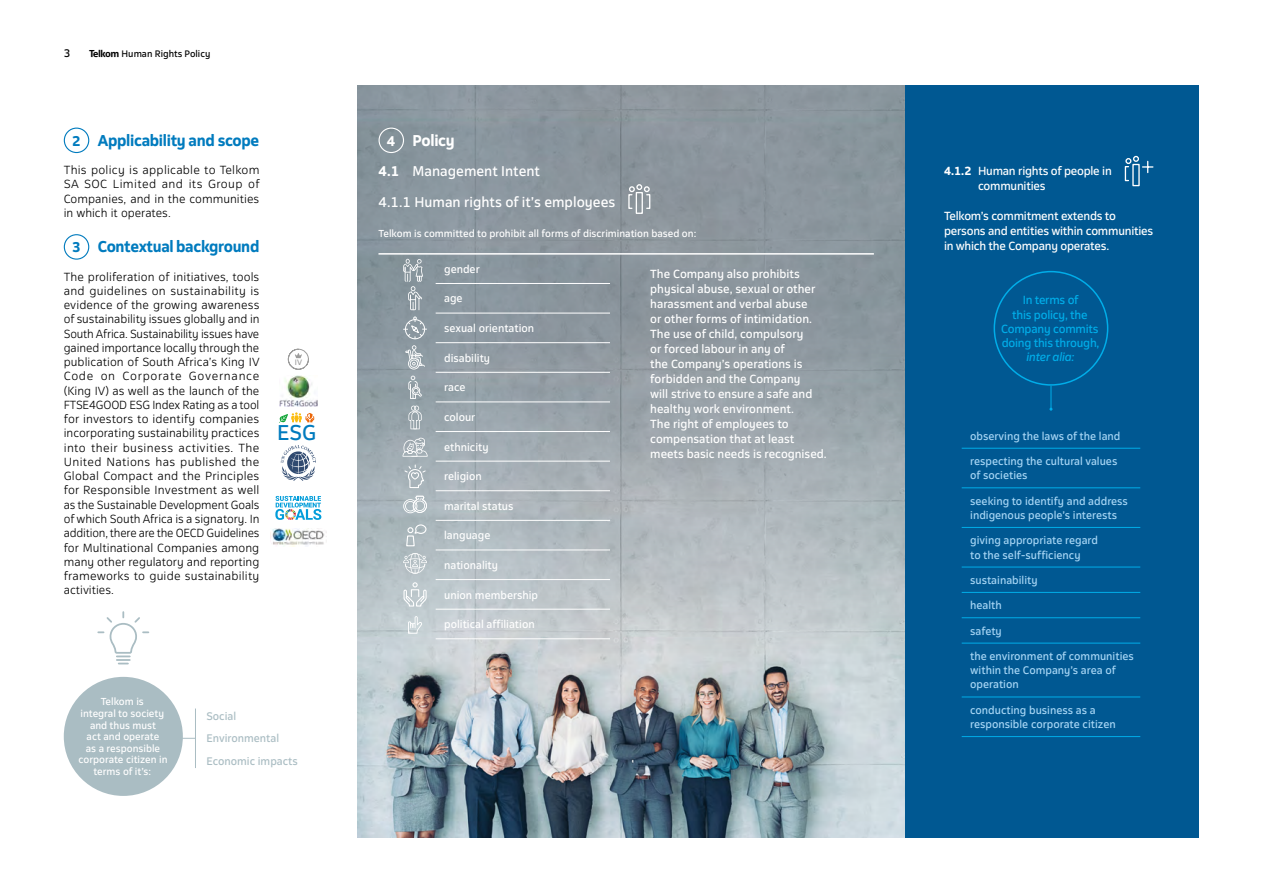
<style>
.page{position:relative;width:1263px;height:893px;background:#fff}
.page>*{position:absolute;margin:0;border:0;box-sizing:border-box;transform-origin:0 0}
.t1{font:20.4px "Telkom 123";color:#007bbe}
.t2{font:700 15px "Telkom 123";letter-spacing:-.02em;color:#007bbe}
.t3{font:700 15px "Telkom 123";letter-spacing:-.02em;color:#fff}
.t4{font:13.5px "Telkom 123";color:#fff}
.t5{font:300 11.25px/14.2px "Telkom 123";letter-spacing:.005em;color:#000;text-align:justify}
.t6{font:11.25px/15px "Telkom 123";color:#fff}
.t7{font:11.25px/15px "Telkom 123";letter-spacing:-.02em;color:#fff}
.t8{font:11.25px/14.2px "Telkom 123";letter-spacing:-.02em;color:#00ade9;text-align:center}
.t9{font:italic 11.25px "Telkom 123";letter-spacing:-.02em;color:#00ade9}
.t10{font:10.5px/14.2px "Telkom 123";color:#a7d6f5}
.t11{font:10.5px "Telkom 123";color:#fff}
.t12{font:10.5px/22.8px "Telkom 123";color:#aabdc3}
.t13{font:10.5px "Telkom 123";color:#000}
.t14{font:9.75px/11.6px "Telkom 123";color:#fff;text-align:center}
.t15{font:9px "Telkom 123";color:#000}
.t16{font:7.5px "Telkom 123";color:#9d9d9c}
.s1{font-weight:700}
.s2{font-size:13.5px}
</style>
<div class="page">
<img style="left:357px;top:652px;width:548px;height:186px">
<svg style="left:357px;top:85px;width:548px;height:567px;background:#9ca6ac"></svg>
<div style="left:64px;top:128px;width:25px;height:25px;border:1px solid #007bbe;border-radius:50%"></div>
<div style="left:64px;top:234px;width:25px;height:26px;border:1px solid #007bbe;border-radius:50%"></div>
<img style="left:279px;top:375px;width:38px;height:31px">
<svg style="left:275px;top:496px;width:46px;height:24px"></svg>
<svg style="left:281px;top:445px;width:35px;height:36px"></svg>
<img style="left:272px;top:528px;width:53px;height:19px">
<div style="left:64px;top:677px;width:119px;height:119px;background:#aabdc3;border-radius:50%"></div>
<svg style="left:97px;top:611px;width:53px;height:53px"></svg>
<hr style="left:195px;top:708px;width:1px;height:60px;background:#aabdc3">
<svg style="left:183px;top:738px;width:12px;height:1px"></svg>
<div style="left:906px;top:85px;width:293px;height:753px;background:#005892"></div>
<hr style="left:436px;top:283px;width:174px;height:1px;background:#fff">
<hr style="left:436px;top:313px;width:174px;height:1px;background:#fff">
<hr style="left:436px;top:342px;width:174px;height:1px;background:#fff">
<hr style="left:436px;top:372px;width:174px;height:1px;background:#fff">
<hr style="left:436px;top:402px;width:174px;height:1px;background:#fff">
<hr style="left:436px;top:431px;width:174px;height:1px;background:#fff">
<hr style="left:436px;top:461px;width:174px;height:1px;background:#fff">
<hr style="left:436px;top:490px;width:174px;height:1px;background:#fff">
<hr style="left:436px;top:520px;width:174px;height:1px;background:#fff">
<hr style="left:436px;top:550px;width:174px;height:1px;background:#fff">
<hr style="left:436px;top:579px;width:174px;height:1px;background:#fff">
<hr style="left:436px;top:609px;width:174px;height:1px;background:#fff">
<hr style="left:436px;top:638px;width:174px;height:1px;background:#fff">
<hr style="left:378px;top:253px;width:496px;height:2px;background:#fff">
<div style="left:378px;top:128px;width:26px;height:25px;border:1px solid #fff;border-radius:50%"></div>
<svg style="left:1124px;top:155px;width:30px;height:32px"></svg>
<hr style="left:962px;top:448px;width:178px;height:1px;background:#00ade9">
<hr style="left:962px;top:487px;width:178px;height:1px;background:#00ade9">
<hr style="left:962px;top:527px;width:178px;height:1px;background:#00ade9">
<hr style="left:962px;top:567px;width:178px;height:1px;background:#00ade9">
<hr style="left:962px;top:592px;width:178px;height:1px;background:#00ade9">
<hr style="left:962px;top:617px;width:178px;height:1px;background:#00ade9">
<hr style="left:962px;top:643px;width:178px;height:1px;background:#00ade9">
<hr style="left:962px;top:697px;width:178px;height:1px;background:#00ade9">
<hr style="left:962px;top:736px;width:178px;height:1px;background:#00ade9">
<div style="left:993px;top:271px;width:115px;height:115px;border:2px solid #00ade9;border-radius:50%"></div>
<svg style="left:1049px;top:386px;width:3px;height:25px"></svg>
<svg style="left:288px;top:348px;width:21px;height:22px"></svg>
<svg style="left:403px;top:316px;width:24px;height:23px"></svg>
<svg style="left:404px;top:465px;width:22px;height:23px"></svg>
<svg style="left:403px;top:582px;width:24px;height:25px"></svg>
<svg style="left:405px;top:345px;width:20px;height:25px"></svg>
<svg style="left:402px;top:438px;width:26px;height:19px"></svg>
<svg style="left:403px;top:496px;width:24px;height:17px"></svg>
<svg style="left:408px;top:616px;width:14px;height:18px"></svg>
<svg style="left:403px;top:553px;width:24px;height:21px"></svg>
<svg style="left:408px;top:376px;width:14px;height:23px"></svg>
<svg style="left:408px;top:406px;width:14px;height:23px"></svg>
<svg style="left:406px;top:524px;width:20px;height:22px"></svg>
<svg style="left:403px;top:259px;width:20px;height:51px"></svg>
<svg style="left:279px;top:412px;width:35px;height:11px"></svg>
<svg style="left:628px;top:183px;width:23px;height:32px"></svg>
<p class="t13" style="left:64px;top:47px;width:8px">3</p>
<p class="t15" style="left:89px;top:48px;width:123px"><span class="s1">Telkom</span> Human Rights Policy</p>
<h2 class="t2" style="left:72px;top:130px;width:189px"><span class="s2">2</span> Applicability and scope</h2>
<p class="t5" style="left:64px;top:162px;width:197px">This policy is applicable to Telkom SA SOC Limited and its Group of Companies, and in the communities in which it operates.</p>
<h2 class="t2" style="left:72px;top:237px;width:189px"><span class="s2">3</span> Contextual background</h2>
<p class="t5" style="left:64px;top:269px;width:197px">The proliferation of initiatives, tools and guidelines on sustainability is evidence of the growing awareness of sustainability issues globally and in South Africa. Sustainability issues have gained importance locally through the publication of South Africa’s King IV Code on Corporate Governance (King IV) as well as the launch of the FTSE4GOOD ESG Index Rating as a tool for investors to identify companies incorporating sustainability practices into their business activities. The United Nations has published the Global Compact and the Principles for Responsible Investment as well as the Sustainable Development Goals of which South Africa is a signatory. In addition, there are the OECD Guidelines for Multinational Companies among many other regulatory and reporting frameworks to guide sustainability activities.</p>
<p class="t16" style="left:295px;top:357px;width:9px">IV</p>
<h1 class="t1" style="left:277px;top:419px;width:41px">ESG</h1>
<p class="t14" style="left:79px;top:696px;width:91px">Telkom is<br>integral to society and thus must<br>act and operate<br>as a responsible corporate citizen in terms of it’s:</p>
<p class="t12" style="left:206px;top:704px;width:93px">Social<br>Environmental<br>Economic impacts</p>
<h2 class="t3" style="left:387px;top:130px;width:69px"><span class="s2">4</span> Policy</h2>
<p class="t4" style="left:378px;top:162px;width:163px"><span class="s1">4.1</span> Management Intent</p>
<p class="t4" style="left:378px;top:193px;width:238px">4.1.1 Human rights of it’s employees</p>
<p class="t14" style="left:378px;top:227px;width:319px">Telkom is committed to prohibit all forms of discrimination based on:</p>
<p class="t6" style="left:650px;top:266px;width:178px">The Company also prohibits physical abuse, sexual or other harassment and verbal abuse<br>or other forms of intimidation.<br>The use of child, compulsory<br>or forced labour in any of<br>the Company’s operations is forbidden and the Company<br>will strive to ensure a safe and healthy work environment.<br>The right of employees to compensation that at least meets basic needs is recognised.</p>
<p class="t11" style="left:444px;top:262px;width:37px">gender</p>
<p class="t11" style="left:444px;top:292px;width:20px">age</p>
<p class="t11" style="left:444px;top:321px;width:92px">sexual orientation</p>
<p class="t11" style="left:444px;top:351px;width:47px">disability</p>
<p class="t11" style="left:444px;top:380px;width:23px">race</p>
<p class="t11" style="left:444px;top:410px;width:33px">colour</p>
<p class="t11" style="left:444px;top:440px;width:46px">ethnicity</p>
<p class="t11" style="left:444px;top:469px;width:39px">religion</p>
<p class="t11" style="left:444px;top:499px;width:71px">marital status</p>
<p class="t11" style="left:444px;top:529px;width:48px">language</p>
<p class="t11" style="left:444px;top:558px;width:55px">nationality</p>
<p class="t11" style="left:444px;top:588px;width:95px">union membership</p>
<p class="t11" style="left:444px;top:617px;width:92px">political affiliation</p>
<p class="t7" style="left:978px;top:163px;width:135px;text-indent:-34px"><span class="s1">4.1.2</span> Human rights of people in communities</p>
<p class="t7" style="left:944px;top:208px;width:211px">Telkom’s commitment extends to persons and entities within communities in which the Company operates.</p>
<p class="t8" style="left:1001px;top:293px;width:100px">In terms of<br>this policy, the<br>Company commits doing this through,</p>
<p class="t9" style="left:1026px;top:350px;width:50px">inter alia:</p>
<p class="t10" style="left:970px;top:428px;width:152px">observing the laws of the land</p>
<p class="t10" style="left:970px;top:454px;width:149px">respecting the cultural values of societies</p>
<p class="t10" style="left:970px;top:493px;width:159px">seeking to identify and address indigenous people’s interests</p>
<p class="t10" style="left:970px;top:533px;width:129px">giving appropriate regard to the self-sufficiency</p>
<p class="t10" style="left:970px;top:573px;width:69px">sustainability</p>
<p class="t10" style="left:970px;top:598px;width:33px">health</p>
<p class="t10" style="left:970px;top:623px;width:33px">safety</p>
<p class="t10" style="left:970px;top:649px;width:165px">the environment of communities within the Company’s area of operation</p>
<p class="t10" style="left:970px;top:702px;width:147px">conducting business as a responsible corporate citizen</p>
</div>
